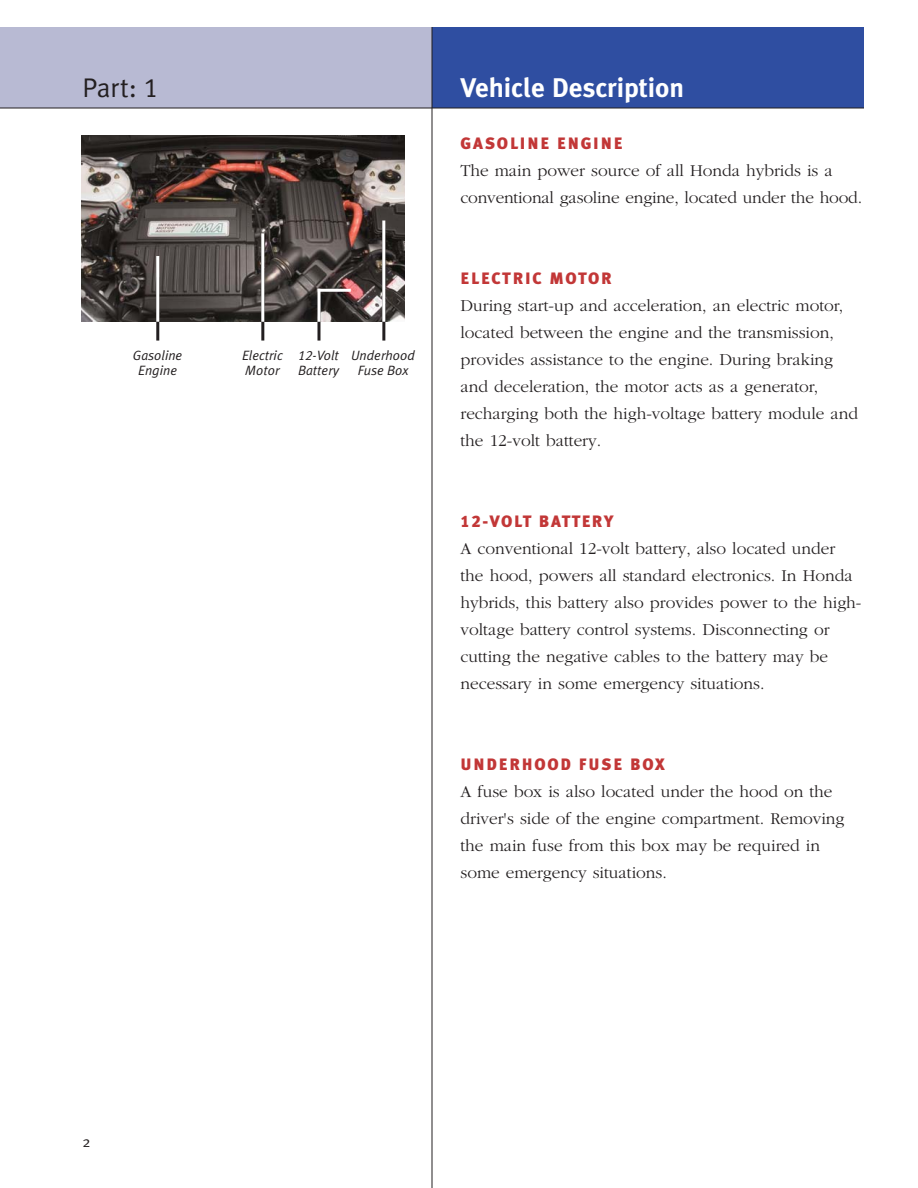
<style>
.page{position:relative;width:918px;height:1188px;background:#fff}
.page>*{position:absolute;margin:0;border:0;box-sizing:border-box;transform-origin:0 0}
.t1{font:700 27px "Meta Plus";color:#fff}
.t2{font:27px "Meta Plus Normal";color:#231f20}
.t3{font:300 17.25px/27px "Garamond";color:#231f20}
.t4{font:900 16.5px "Meta Plus";letter-spacing:.11em;color:#c23737}
.t5{font:16.5px "Meta Black Cyr LF Caps";letter-spacing:.11em;color:#c23737}
.t6{font:15px "Meta Plus Normal";color:#231f20}
.t7{font:italic 13.5px/15px "Meta Plus Normal";color:#231f20}
.s1{font-family:"Meta Plus Normal Caps"}
</style>
<div class="page">
<div style="left:432px;top:27px;width:432px;height:81px;background:#2f4ea1"></div>
<div style="left:0;top:27px;width:432px;height:81px;background:#b8bad3"></div>
<hr style="left:0;top:108px;width:864px;height:1px;background:#231f20">
<img style="left:81px;top:135px;width:324px;height:187px">
<hr style="left:432px;top:27px;width:1px;height:1161px;background:#231f20">
<hr style="left:261px;top:237px;width:3px;height:104px;background:#231f20">
<hr style="left:382px;top:228px;width:3px;height:113px;background:#231f20">
<hr style="left:317px;top:301px;width:3px;height:40px;background:#231f20">
<hr style="left:156px;top:277px;width:3px;height:64px;background:#231f20">
<hr style="left:156px;top:256px;width:3px;height:66px;background:#fff">
<hr style="left:318px;top:289px;width:3px;height:33px;background:#fff">
<hr style="left:261px;top:233px;width:3px;height:89px;background:#fff">
<hr style="left:382px;top:220px;width:3px;height:102px;background:#fff">
<hr style="left:318px;top:289px;width:33px;height:3px;background:#fff">
<h1 class="t2" style="left:83px;top:78px;width:77px">Part: <span class="s1">1</span></h1>
<h1 class="t1" style="left:461px;top:75px;width:225px">Vehicle Description</h1>
<p class="t7" style="left:133px;top:348px;width:51px;text-align:center">Gasoline<br>Engine</p>
<p class="t7" style="left:242px;top:348px;width:42px">Electric<br>Motor</p>
<p class="t7" style="left:351px;top:348px;width:65px;text-align:center">Underhood<br>Fuse Box</p>
<p class="t7" style="left:298px;top:348px;width:42px"><span class="s1">12</span>-Volt<br>Battery</p>
<p class="t4" style="left:461px;top:136px;width:164px">GASOLINE ENGINE</p>
<p class="t3" style="left:461px;top:159px;width:403px">The main power source of all Honda hybrids is a conventional gasoline engine, located under the hood.</p>
<p class="t4" style="left:461px;top:271px;width:153px">ELECTRIC MOTOR</p>
<p class="t3" style="left:461px;top:294px;width:399px">During start-up and acceleration, an electric motor, located between the engine and the transmission, provides assistance to the engine. During braking and deceleration, the motor acts as a generator, recharging both the high-voltage battery module and the 12-volt battery.</p>
<p class="t5" style="left:461px;top:512px;width:154px">12-VOLT BATTERY</p>
<p class="t3" style="left:461px;top:537px;width:402px">A conventional 12-volt battery, also located under the hood, powers all standard electronics. In Honda hybrids, this battery also provides power to the high&shy;voltage battery control systems. Disconnecting or cutting the negative cables to the battery may be necessary in some emergency situations.</p>
<p class="t4" style="left:461px;top:757px;width:206px">UNDERHOOD FUSE BOX</p>
<p class="t3" style="left:461px;top:780px;width:386px">A fuse box is also located under the hood on the driver's side of the engine compartment. Removing the main fuse from this box may be required in some emergency situations.</p>
<p class="t6" style="left:83px;top:1137px;width:10px">2</p>
</div>
